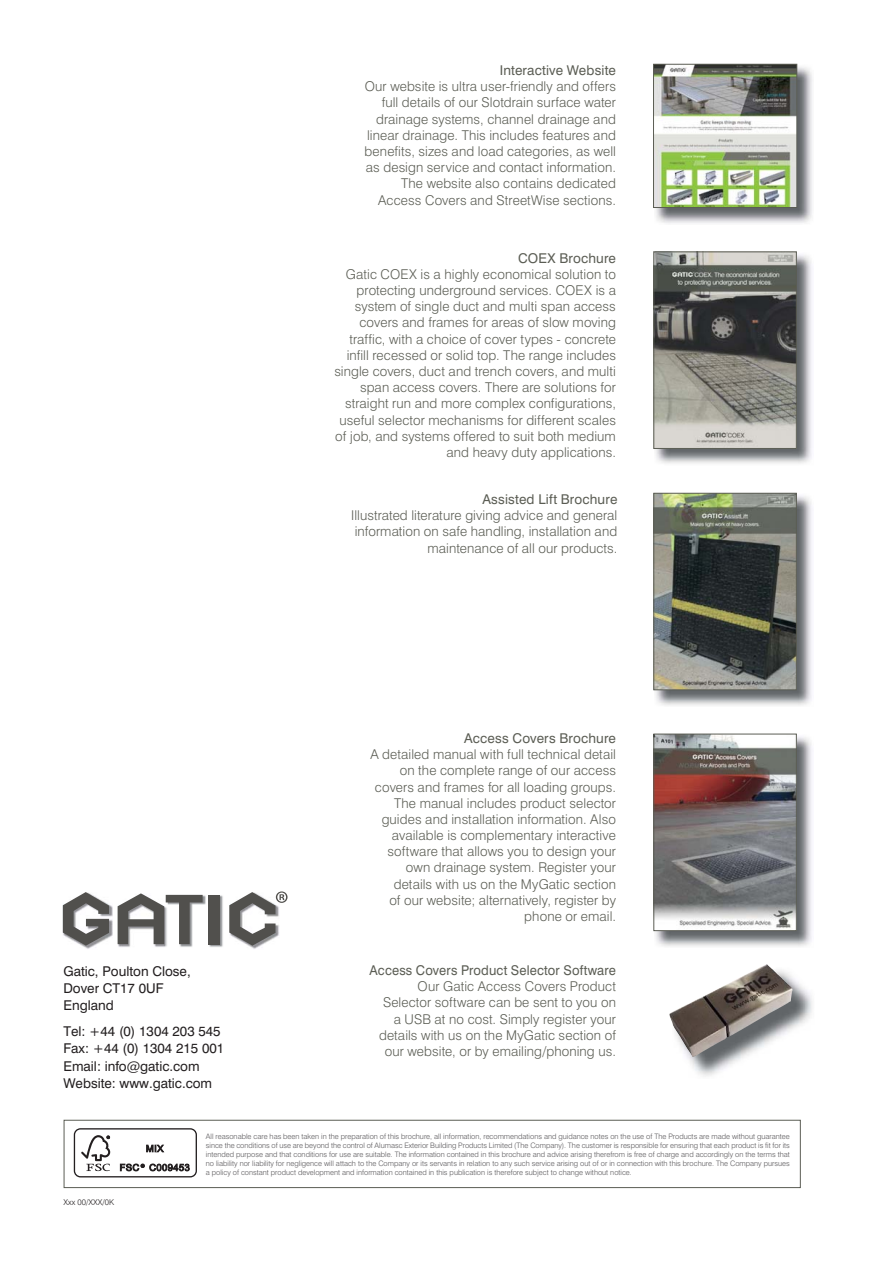
<style>
.page{position:relative;width:893px;height:1263px;background:#fff}
.page>*{position:absolute;margin:0;border:0;box-sizing:border-box;transform-origin:0 0}
.t1{font:300 13.5px/16.2px "Swiss 721 BT";letter-spacing:.01em;color:#5b5d54;text-align:right}
.t2{font:13.5px/17.2px "Swiss 721 BT";color:#231f20}
.t3{font:13.5px "Swiss 721 BT";letter-spacing:.015em;color:#5b5d54}
.t4{font:13.5px "Swiss 721 BT";letter-spacing:.015em;color:#5b5d54;scale:.96 1}
.t5{font:300 8.1px "Swiss 721 BT";color:#231f20}
.t6{font:300 7.5px/9px "Swiss 721 BT";color:#585659;text-align:justify}
</style>
<div class="page">
<svg style="left:64px;top:1120px;width:737px;height:68px"></svg>
<img style="left:83px;top:905px;width:30px;height:44px">
<svg style="left:63px;top:892px;width:46px;height:54px"></svg>
<img style="left:249px;top:946px;width:11px;height:3px">
<img style="left:118px;top:944px;width:48px;height:3px">
<img style="left:179px;top:895px;width:27px;height:52px">
<svg style="left:118px;top:893px;width:85px;height:51px"></svg>
<img style="left:209px;top:895px;width:14px;height:52px">
<div style="left:209px;top:895px;width:11px;height:49px;background:#51504d"></div>
<svg style="left:229px;top:891px;width:58px;height:55px"></svg>
<div style="left:74px;top:1129px;width:122px;height:48px;background:#fff;border-radius:6px"></div>
<div style="left:74px;top:1128px;width:123px;height:49px;border:1px solid #231f20;border-radius:6px"></div>
<svg style="left:81px;top:1135px;width:29px;height:36px"></svg>
<svg style="left:146px;top:1144px;width:18px;height:9px"></svg>
<svg style="left:120px;top:1164px;width:70px;height:7px"></svg>
<img style="left:655px;top:252px;width:157px;height:212px">
<img style="left:656px;top:254px;width:138px;height:193px">
<div style="left:654px;top:252px;width:142px;height:197px;border:1px solid #5b5d54"></div>
<img style="left:654px;top:494px;width:158px;height:212px">
<img style="left:656px;top:495px;width:138px;height:193px">
<div style="left:654px;top:493px;width:142px;height:197px;border:1px solid #5b5d54"></div>
<img style="left:654px;top:735px;width:158px;height:212px">
<img style="left:656px;top:736px;width:138px;height:193px">
<div style="left:654px;top:734px;width:142px;height:197px;border:1px solid #5b5d54"></div>
<img style="left:687px;top:977px;width:125px;height:100px">
<img style="left:669px;top:964px;width:123px;height:93px">
<img style="left:655px;top:65px;width:158px;height:159px">
<img style="left:655px;top:66px;width:140px;height:140px">
<div style="left:653px;top:64px;width:144px;height:144px;border:1px solid #5b5d54"></div>
<p class="t3" style="left:500px;top:65px;width:118px">Interactive Website</p>
<p class="t1" style="left:365px;top:80px;width:253px">Our website is ultra user-friendly and offers full details of our Slotdrain surface water drainage systems, channel drainage and linear drainage. This includes features and benefits, sizes and load categories, as well as design service and contact information.<br>The website also contains dedicated Access Covers and StreetWise sections.</p>
<p class="t3" style="left:518px;top:252px;width:99px">COEX Brochure</p>
<p class="t1" style="left:334px;top:267px;width:283px">Gatic COEX is a highly economical solution to protecting underground services. COEX is a system of single duct and multi span access covers and frames for areas of slow moving traffic, with a choice of cover types - concrete infill recessed or solid top. The range includes single covers, duct and trench covers, and multi span access covers. There are solutions for straight run and more complex configurations, useful selector mechanisms for different scales of job, and systems offered to suit both medium and heavy duty applications.</p>
<p class="t3" style="left:482px;top:494px;width:136px">Assisted Lift Brochure</p>
<p class="t1" style="left:351px;top:509px;width:268px">Illustrated literature giving advice and general information on safe handling, installation and maintenance of all our products.</p>
<p class="t2" style="left:63px;top:963px;width:129px">Gatic, Poulton Close,<br>Dover CT17 0UF<br>England</p>
<p class="t2" style="left:63px;top:1023px;width:162px">Tel: +44 (0) 1304 203 545<br>Fax: +44 (0) 1304 215 001<br>Email: info@gatic.com<br>Website: www.gatic.com</p>
<p class="t3" style="left:464px;top:732px;width:153px">Access Covers Brochure</p>
<p class="t1" style="left:370px;top:747px;width:247px">A detailed manual with full technical detail on the complete range of our access covers and frames for all loading groups.<br>The manual includes product selector guides and installation information. Also available is complementary interactive software that allows you to design your own drainage system. Register your details with us on the MyGatic section<br>of our website; alternatively, register by phone or email.</p>
<p class="t4" style="left:370px;top:964px;width:258px">Access Covers Product Selector Software</p>
<p class="t1" style="left:379px;top:979px;width:238px">Our Gatic Access Covers Product Selector software can be sent to you on a USB at no cost. Simply register your details with us on the MyGatic section of our website, or by emailing/phoning us.</p>
<p class="t5" style="left:63px;top:1199px;width:52px">Xxx 00/XXX/0K</p>
<p class="t6" style="left:206px;top:1133px;width:585px">All reasonable care has been taken in the preparation of this brochure, all information, recommendations and guidance notes on the use of The Products are made without guarantee since the conditions of use are beyond the control of Alumasc Exterior Building Products Limited (The Company). The customer is responsible for ensuring that each product is fit for its intended purpose and that conditions for use are suitable. The information contained in this brochure and advice arising therefrom is free of charge and accordingly on the terms that no liability nor liability for negligence will attach to the Company or its servants in relation to any such service arising out of or in connection with this brochure. The Company pursues a policy of constant product development and information contained in this publication is therefore subject to change without notice.</p>
</div>
